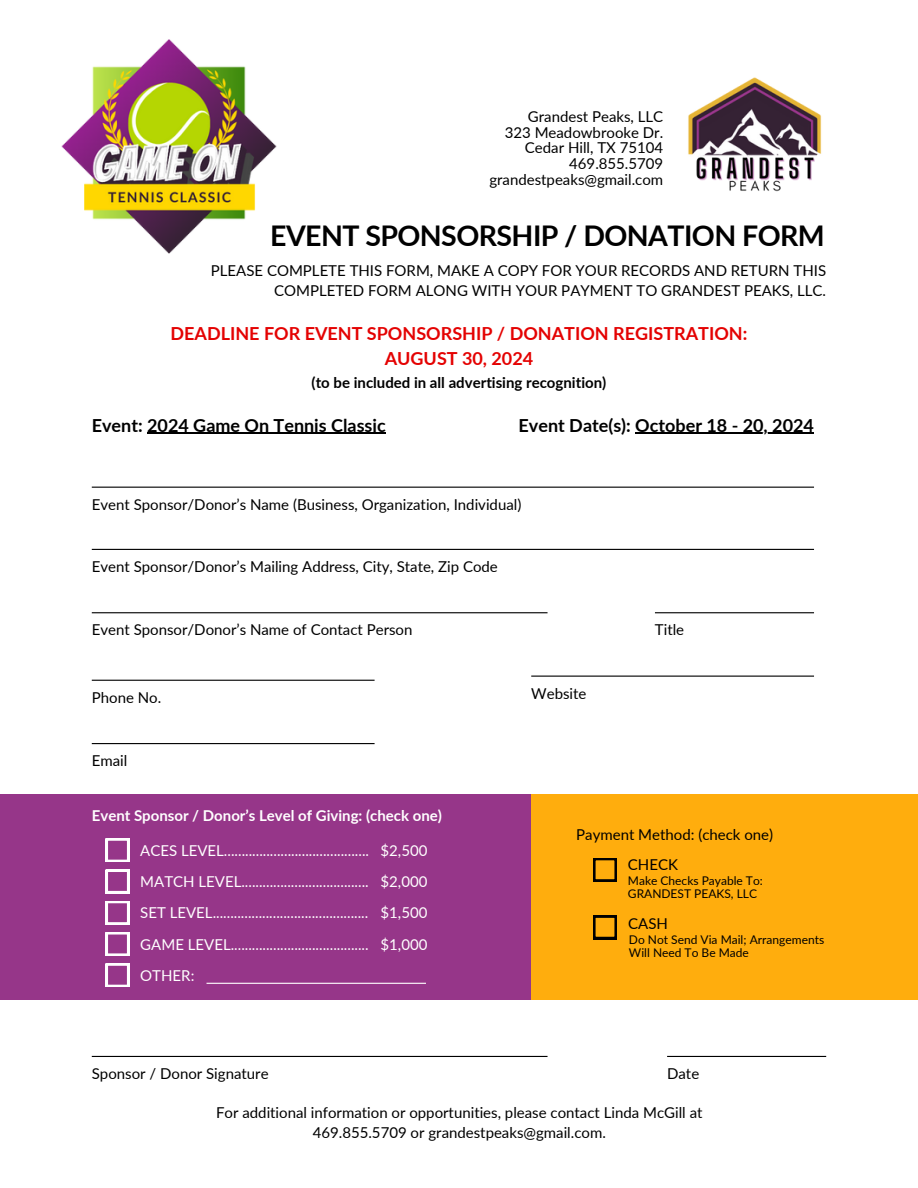
<style>
.page{position:relative;width:918px;height:1188px;background:#fff}
.page>*{position:absolute;margin:0;border:0;box-sizing:border-box;transform-origin:0 0}
.t1{font:700 28.5px "Lato";letter-spacing:-.02em;color:#000}
.t2{font:700 18px/24.8px "Lato";color:#e40202;text-align:center}
.t3{font:700 18px "Lato";color:#000}
.t4{font:15px/15.8px "Lato";color:#000;text-align:right}
.t5{font:15px "Lato";color:#fff}
.t6{font:700 15px "Lato";color:#fff}
.t7{font:700 15px "Lato";color:#000}
.t8{font:12px/13px "Lato";color:#000}
</style>
<div class="page">
<img style="left:688px;top:77px;width:134px;height:115px">
<img style="left:61px;top:39px;width:216px;height:215px">
<hr style="left:92px;top:487px;width:722px;height:1px;background:#000">
<hr style="left:92px;top:549px;width:722px;height:1px;background:#000">
<hr style="left:92px;top:612px;width:456px;height:1px;background:#000">
<hr style="left:655px;top:612px;width:159px;height:1px;background:#000">
<hr style="left:92px;top:680px;width:283px;height:1px;background:#000">
<hr style="left:92px;top:743px;width:283px;height:1px;background:#000">
<hr style="left:531px;top:676px;width:283px;height:1px;background:#000">
<div style="left:0;top:794px;width:918px;height:206px;background:#963689"></div>
<svg style="left:106px;top:839px;width:23px;height:23px"></svg>
<svg style="left:106px;top:870px;width:23px;height:23px"></svg>
<svg style="left:106px;top:901px;width:23px;height:23px"></svg>
<svg style="left:106px;top:932px;width:23px;height:24px"></svg>
<svg style="left:106px;top:964px;width:23px;height:23px"></svg>
<hr style="left:207px;top:983px;width:219px;height:1px;background:#fff">
<div style="left:531px;top:794px;width:387px;height:206px;background:#ffad0d"></div>
<svg style="left:593px;top:858px;width:24px;height:23px"></svg>
<svg style="left:593px;top:916px;width:24px;height:23px"></svg>
<hr style="left:147px;top:433px;width:239px;height:1px;background:#000">
<hr style="left:635px;top:433px;width:179px;height:1px;background:#000">
<hr style="left:667px;top:1056px;width:159px;height:1px;background:#000">
<hr style="left:92px;top:1056px;width:456px;height:1px;background:#000">
<h6 class="t4" style="left:489px;top:108px;width:175px">Grandest Peaks, LLC<br>323 Meadowbrooke Dr.<br>Cedar Hill, TX 75104<br>469.855.5709 grandestpeaks@gmail.com</h6>
<h6 class="t1" style="left:270px;top:218px;width:556px">EVENT SPONSORSHIP / DONATION FORM</h6>
<h6 class="t4" style="left:211px;top:260px;width:617px;line-height:20.2px">PLEASE COMPLETE THIS FORM, MAKE A COPY FOR YOUR RECORDS AND RETURN THIS<br>COMPLETED FORM ALONG WITH YOUR PAYMENT TO GRANDEST PEAKS, LLC.</h6>
<p class="t2" style="left:170px;top:321px;width:578px">DEADLINE FOR EVENT SPONSORSHIP / DONATION REGISTRATION:<br>AUGUST 30, 2024</p>
<p class="t7" style="left:312px;top:373px;width:296px">(to be included in all advertising recognition)</p>
<h6 class="t3" style="left:92px;top:414px;width:295px">Event: 2024 Game On Tennis Classic</h6>
<h6 class="t3" style="left:519px;top:414px;width:297px">Event Date(s): October 18 - 20, 2024</h6>
<h6 class="t4" style="left:92px;top:496px;width:431px">Event Sponsor/Donor’s Name (Business, Organization, Individual)</h6>
<h4 class="t4" style="left:92px;top:558px;width:408px">Event Sponsor/Donor’s Mailing Address, City, State, Zip Code</h4>
<h1 class="t4" style="left:92px;top:622px;width:322px">Event Sponsor/Donor’s Name of Contact Person</h1>
<p class="t4" style="left:92px;top:689px;width:71px">Phone No.</p>
<p class="t4" style="left:92px;top:753px;width:37px">Email</p>
<h4 class="t6" style="left:92px;top:806px;width:352px">Event Sponsor / Donor’s Level of Giving: (check one)</h4>
<p class="t5" style="left:140px;top:841px;width:230px">ACES LEVEL.........................................</p>
<h5 class="t5" style="left:140px;top:872px;width:230px">MATCH LEVEL....................................</h5>
<p class="t5" style="left:140px;top:904px;width:230px">SET LEVEL............................................</p>
<h4 class="t5" style="left:140px;top:935px;width:230px">GAME LEVEL.......................................</h4>
<h3 class="t5" style="left:140px;top:966px;width:56px">OTHER:</h3>
<h3 class="t5" style="left:381px;top:841px;width:48px">$2,500</h3>
<h6 class="t5" style="left:381px;top:872px;width:48px">$2,000</h6>
<h6 class="t5" style="left:381px;top:904px;width:48px">$1,500</h6>
<h6 class="t5" style="left:381px;top:935px;width:48px">$1,000</h6>
<h4 class="t4" style="left:531px;top:685px;width:57px">Website</h4>
<p class="t4" style="left:655px;top:622px;width:31px">Title</p>
<h6 class="t4" style="left:576px;top:827px;width:198px">Payment Method: (check one)</h6>
<p class="t4" style="left:628px;top:856px;width:52px">CHECK</p>
<h4 class="t8" style="left:628px;top:874px;width:136px">Make Checks Payable To:</h4>
<h6 class="t8" style="left:628px;top:887px;width:131px">GRANDEST PEAKS, LLC</h6>
<p class="t4" style="left:628px;top:915px;width:41px">CASH</p>
<h4 class="t8" style="left:629px;top:933px;width:197px">Do Not Send Via Mail; Arrangements<br>Will Need To Be Made</h4>
<p class="t4" style="left:92px;top:1065px;width:178px">Sponsor / Donor Signature</p>
<h6 class="t4" style="left:667px;top:1065px;width:34px">Date</h6>
<h4 class="t4" style="left:216px;top:1102px;width:488px;line-height:20.2px;text-align:center">For additional information or opportunities, please contact Linda McGill at<br>469.855.5709 or grandestpeaks@gmail.com.</h4>
</div>
